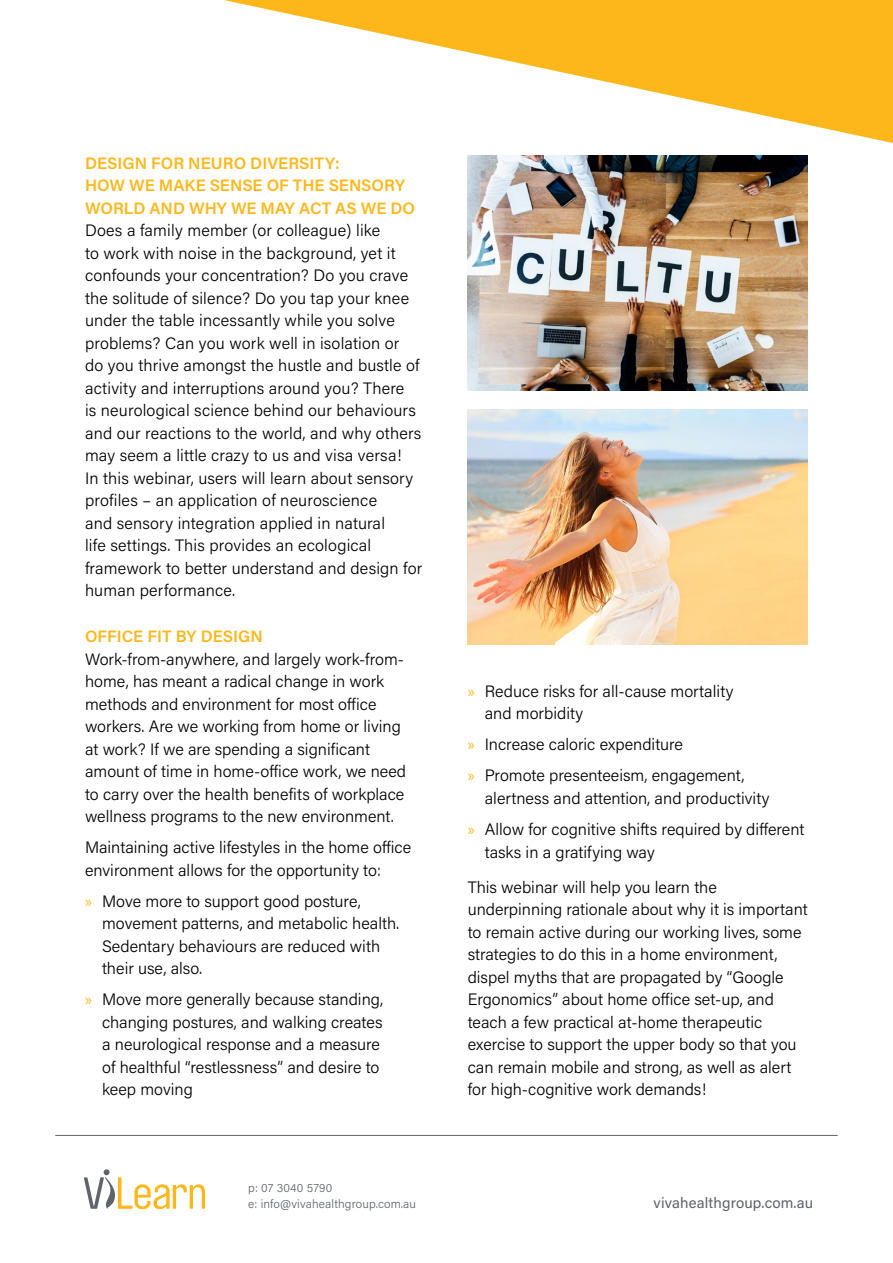
<style>
.page{position:relative;width:893px;height:1263px;background:#fff}
.page>*{position:absolute;margin:0;border:0;box-sizing:border-box;transform-origin:0 0}
.t1{font:300 16.5px/22.5px "Acumin Pro";color:#000}
.t2{font:600 16.5px/22.5px "Acumin Pro";color:#fdb71a}
.t3{font:15px "Acumin Pro";letter-spacing:.01em;color:#5f636a}
.t4{font:300 12px/16.5px "Acumin Pro";letter-spacing:.01em;color:#5f636a}
.s1{font-family:"Myriad Pro";font-weight:400;color:#fdb71a}
</style>
<div class="page">
<svg style="left:224px;top:0;width:669px;height:143px"></svg>
<img style="left:468px;top:156px;width:340px;height:234px">
<img style="left:468px;top:410px;width:340px;height:234px">
<hr style="left:55px;top:1135px;width:783px;height:1px;background:#5f636a">
<svg style="left:84px;top:1169px;width:121px;height:40px"></svg>
<p class="t2" style="left:85px;top:151px;width:332px">DESIGN FOR NEURO DIVERSITY:<br>HOW WE MAKE SENSE OF THE SENSORY<br>WORLD AND WHY WE MAY ACT AS WE DO</p>
<p class="t1" style="left:85px;top:219px;width:339px">Does a family member (or colleague) like<br>to work with noise in the background, yet it confounds your concentration? Do you crave the solitude of silence? Do you tap your knee under the table incessantly while you solve problems? Can you work well in isolation or<br>do you thrive amongst the hustle and bustle of activity and interruptions around you? There<br>is neurological science behind our behaviours and our reactions to the world, and why others may seem a little crazy to us and visa versa!<br>In this webinar, users will learn about sensory profiles – an application of neuroscience<br>and sensory integration applied in natural<br>life settings. This provides an ecological framework to better understand and design for human performance.</p>
<p class="t2" style="left:85px;top:625px;width:179px">OFFICE FIT BY DESIGN</p>
<p class="t1" style="left:85px;top:647px;width:323px">Work-from-anywhere, and largely work-from&shy;home, has meant a radical change in work methods and environment for most office workers. Are we working from home or living at work? If we are spending a significant amount of time in home-office work, we need to carry over the health benefits of workplace wellness programs to the new environment.</p>
<p class="t1" style="left:85px;top:836px;width:328px">Maintaining active lifestyles in the home office environment allows for the opportunity to:</p>
<p class="t1" style="left:102px;top:889px;width:299px;text-indent:-17px"><span class="s1">»</span> Move more to support good posture, movement patterns, and metabolic health.<br>Sedentary behaviours are reduced with their use, also.</p>
<p class="t1" style="left:102px;top:988px;width:283px;text-indent:-17px"><span class="s1">»</span> Move more generally because standing, changing postures, and walking creates a neurological response and a measure of healthful “restlessness” and desire to keep moving</p>
<p class="t4" style="left:248px;top:1179px;width:169px">p: 07 3040 5790<br>e: info@vivahealthgroup.com.au</p>
<p class="t1" style="left:485px;top:679px;width:250px;text-indent:-17px"><span class="s1">»</span> Reduce risks for all-cause mortality and morbidity</p>
<p class="t1" style="left:468px;top:728px;width:278px;line-height:31px"><span class="s1">»</span> Increase caloric expenditure<br><span class="s1">»</span> Promote presenteeism, engagement,</p>
<p class="t1" style="left:468px;top:782px;width:338px;line-height:31px;text-indent:17px">alertness and attention, and productivity<br><span class="s1">»</span> Allow for cognitive shifts required by different</p>
<p class="t1" style="left:468px;top:833px;width:251px;line-height:35.2px;text-indent:17px">tasks in a gratifying way<br>This webinar will help you learn the</p>
<p class="t1" style="left:468px;top:898px;width:342px">underpinning rationale about why it is important to remain active during our working lives, some strategies to do this in a home environment, dispel myths that are propagated by “Google Ergonomics” about home office set-up, and teach a few practical at-home therapeutic exercise to support the upper body so that you can remain mobile and strong, as well as alert for high-cognitive work demands!</p>
<p class="t3" style="left:653px;top:1192px;width:161px">vivahealthgroup.com.au</p>
</div>
